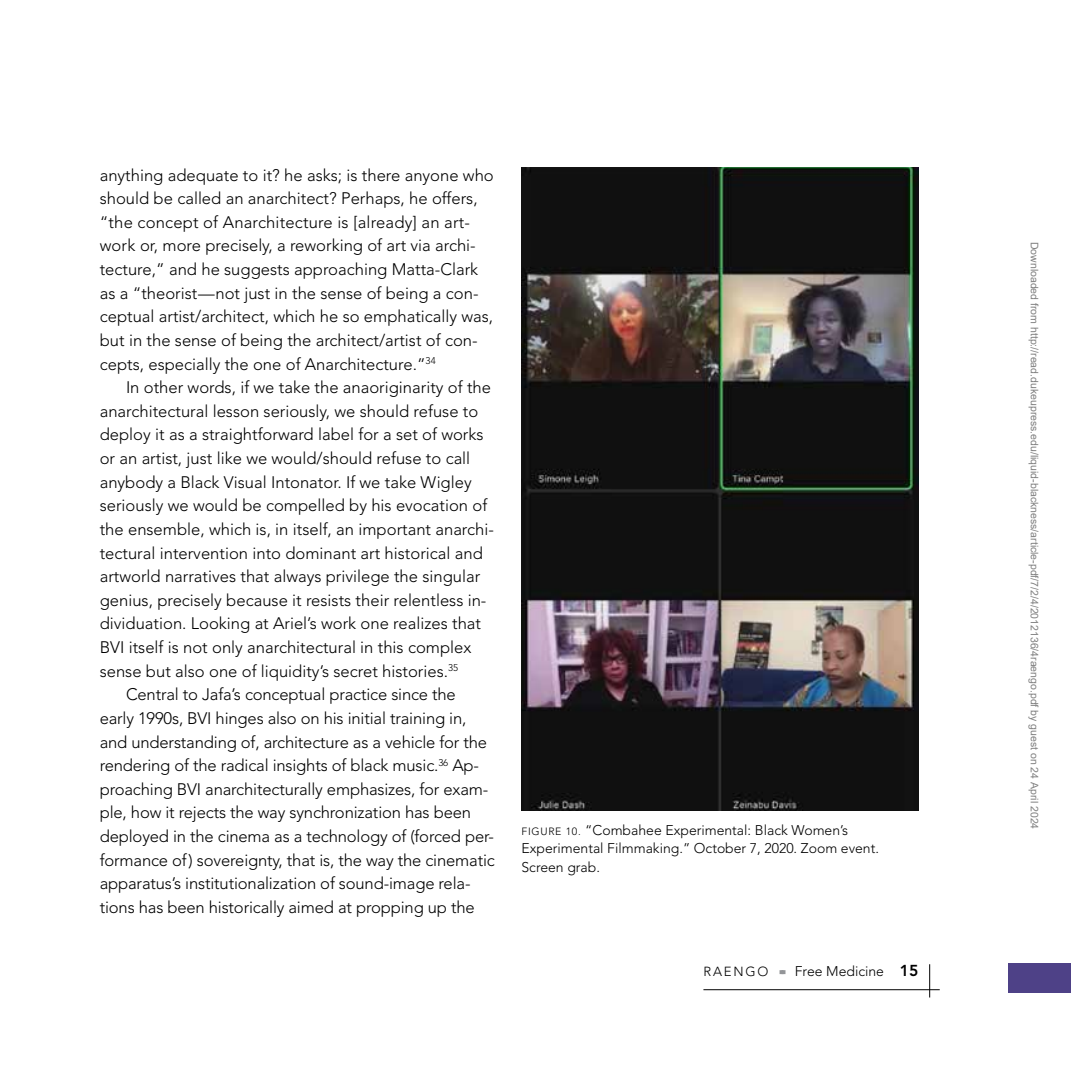
<style>
.page{position:relative;width:1071px;height:1071px;background:#fff}
.page>*{position:absolute;margin:0;border:0;box-sizing:border-box;transform-origin:0 0}
.t1{font:300 16.62px/23.6px "Avenir LT Std";color:#000}
.t2{font:300 14px/18.4px "Avenir LT Std";color:#000}
.t3{font:300 13.12px "Avenir LT Std";letter-spacing:.14em;color:#000}
.t4{font:10.5px "Arial";color:#808080}
.s1{font-size:10.5px}
.s2{font-weight:800;font-size:15.75px}
</style>
<div class="page">
<hr style="left:703px;top:989px;width:237px;height:1px;background:#000">
<hr style="left:929px;top:964px;width:1px;height:34px;background:#000">
<div style="left:1008px;top:963px;width:63px;height:30px;background:#4e4187"></div>
<img style="left:522px;top:167px;width:396px;height:643px">
<p class="t1" style="left:100px;top:163px;width:396px">anything adequate to it? he asks; is there anyone who should be called an anarchitect? Perhaps, he offers, “the concept of Anarchitecture is [already] an art&shy;work or, more precisely, a reworking of art via archi&shy;tecture,” and he suggests approaching Matta-Clark as a “theorist—not just in the sense of being a con&shy;ceptual artist/architect, which he so emphatically was, but in the sense of being the architect/artist of con&shy;cepts, especially the one of Anarchitecture.”<sup>34</sup></p>
<p class="t1" style="left:126px;top:376px;width:367px">In other words, if we take the anaoriginarity of the</p>
<p class="t1" style="left:100px;top:399px;width:380px">anarchitectural lesson seriously, we should refuse to</p>
<p class="t1" style="left:100px;top:423px;width:385px">deploy it as a straightforward label for a set of works</p>
<p class="t1" style="left:100px;top:447px;width:372px">or an artist, just like we would/should refuse to call</p>
<p class="t1" style="left:100px;top:470px;width:374px">anybody a Black Visual Intonator. If we take Wigley</p>
<p class="t1" style="left:100px;top:494px;width:389px">seriously we would be compelled by his evocation of</p>
<p class="t1" style="left:100px;top:517px;width:396px">the ensemble, which is, in itself, an important anarchi-</p>
<p class="t1" style="left:100px;top:541px;width:385px">tectural intervention into dominant art historical and</p>
<p class="t1" style="left:100px;top:565px;width:382px">artworld narratives that always privilege the singular</p>
<p class="t1" style="left:100px;top:588px;width:388px">genius, precisely because it resists their relentless in-</p>
<p class="t1" style="left:100px;top:612px;width:383px">dividuation. Looking at Ariel’s work one realizes that</p>
<p class="t1" style="left:100px;top:636px;width:373px">BVI itself is not only anarchitectural in this complex</p>
<p class="t1" style="left:100px;top:659px;width:360px">sense but also one of liquidity’s secret histories.<sup>35</sup></p>
<p class="t1" style="left:126px;top:683px;width:331px">Central to Jafa’s conceptual practice since the</p>
<p class="t1" style="left:100px;top:706px;width:368px">early 1990s, BVI hinges also on his initial training in,</p>
<p class="t1" style="left:100px;top:730px;width:389px">and understanding of, architecture as a vehicle for the</p>
<p class="t1" style="left:100px;top:754px;width:381px">rendering of the radical insights of black music.<sup>36</sup> Ap-</p>
<p class="t1" style="left:100px;top:777px;width:390px">proaching BVI anarchitecturally emphasizes, for exam-</p>
<p class="t1" style="left:100px;top:801px;width:373px">ple, how it rejects the way synchronization has been</p>
<p class="t1" style="left:100px;top:825px;width:396px">deployed in the cinema as a technology of (forced per-</p>
<p class="t1" style="left:100px;top:848px;width:397px">formance of) sovereignty, that is, the way the cinematic</p>
<p class="t1" style="left:100px;top:872px;width:372px">apparatus’s institutionalization of sound-image rela-</p>
<p class="t1" style="left:100px;top:895px;width:376px">tions has been historically aimed at propping up the</p>
<p class="t2" style="left:521px;top:821px;width:359px"><span class="s1">FIGURE 10.</span> “Combahee Experimental: Black Women’s<br>Experimental Filmmaking.” October 7, 2020. Zoom event.<br>Screen grab.</p>
<p class="t3" style="left:703px;top:964px;width:67px">RAENGO</p>
<p class="t2" style="left:779px;top:962px;width:141px"><sup>■■</sup> Free Medicine <span class="s2">15</span></p>
<p class="t4" style="left:1038px;top:242px;width:589px;rotate:90deg">Downloaded from http://read.dukeupress.edu/liquid-blackness/article-pdf/7/2/4/2012136/4raengo.pdf by guest on 24 April 2024</p>
</div>
